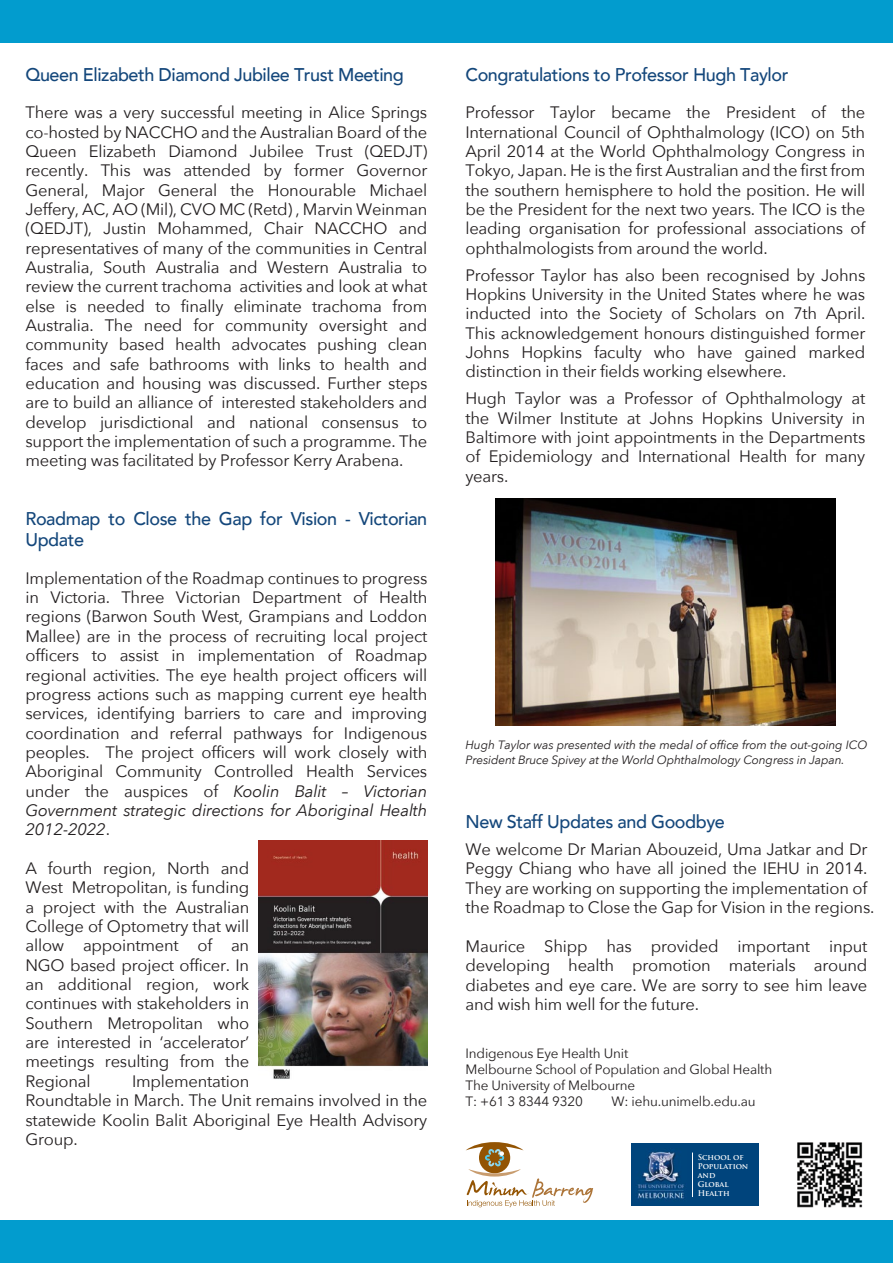
<style>
.page{position:relative;width:893px;height:1263px;background:#fff}
.page>*{position:absolute;margin:0;border:0;box-sizing:border-box;transform-origin:0 0}
.t1{font:500 18.3px/21px "Avenir";letter-spacing:-.025em;color:#14477b}
.t2{font:16.5px/19.4px "Avenir Next";letter-spacing:-.015em;color:#231f20;text-align:justify}
.t3{font:13.5px/16.2px "Avenir Next";letter-spacing:-.015em;color:#231f20}
.t4{font:italic 12px/15px "Avenir Next";letter-spacing:-.015em;color:#231f20}
.t5{font:700 7.65px/9.3px "Trajan Pro";color:#fff}
.s1{font-style:italic}
</style>
<div class="page">
<div style="left:0;top:0;width:893px;height:42px;background:#029cce"></div>
<div style="left:0;top:1221px;width:893px;height:42px;background:#029cce"></div>
<img style="left:495px;top:498px;width:340px;height:227px">
<img style="left:797px;top:1142px;width:66px;height:66px">
<div style="left:631px;top:1143px;width:127px;height:63px;background:#00447c"></div>
<hr style="left:692px;top:1152px;width:1px;height:45px;background:#fff">
<img style="left:637px;top:1151px;width:47px;height:48px">
<svg style="left:466px;top:1142px;width:127px;height:65px"></svg>
<img style="left:258px;top:840px;width:169px;height:239px">
<p class="t1" style="left:26px;top:63px;width:380px">Queen Elizabeth Diamond Jubilee Trust Meeting</p>
<p class="t2" style="left:26px;top:103px;width:403px">There was a very successful meeting in Alice Springs co-hosted by NACCHO and the Australian Board of the Queen Elizabeth Diamond Jubilee Trust (QEDJT) recently. This was attended by former Governor General, Major General the Honourable Michael Jeffery, AC, AO (Mil), CVO MC (Retd) , Marvin Weinman (QEDJT), Justin Mohammed, Chair NACCHO and representatives of many of the communities in Central Australia, South Australia and Western Australia to review the current trachoma activities and look at what else is needed to finally eliminate trachoma from Australia. The need for community oversight and community based health advocates pushing clean faces and safe bathrooms with links to health and education and housing was discussed. Further steps are to build an alliance of interested stakeholders and develop jurisdictional and national consensus to support the implementation of such a programme. The meeting was facilitated by Professor Kerry Arabena.</p>
<p class="t1" style="left:26px;top:508px;width:403px">Roadmap to Close the Gap for Vision - Victorian<br>Update</p>
<p class="t2" style="left:26px;top:568px;width:403px">Implementation of the Roadmap continues to progress in Victoria. Three Victorian Department of Health regions (Barwon South West, Grampians and Loddon Mallee) are in the process of recruiting local project officers to assist in implementation of Roadmap regional activities. The eye health project officers will progress actions such as mapping current eye health services, identifying barriers to care and improving coordination and referral pathways for Indigenous peoples. The project officers will work closely with Aboriginal Community Controlled Health Services under the auspices of <span class="s1">Koolin Balit – Victorian Government strategic directions for Aboriginal Health 2012-2022</span>.</p>
<p class="t2" style="left:26px;top:858px;width:225px">A fourth region, North and West Metropolitan, is funding a project with the Australian College of Optometry that will allow appointment of an NGO based project officer. In an additional region, work continues with stakeholders in Southern Metropolitan who are interested in ‘accelerator’ meetings resulting from the Regional</p>
<p class="t2" style="left:26px;top:1071px;width:403px;text-align:left;text-indent:107px">Implementation<br>Roundtable in March. The Unit remains involved in the statewide Koolin Balit Aboriginal Eye Health Advisory Group.</p>
<p class="t1" style="left:465px;top:63px;width:324px">Congratulations to Professor Hugh Taylor</p>
<p class="t2" style="left:465px;top:103px;width:401px">Professor Taylor became the President of the International Council of Ophthalmology (ICO) on 5th April 2014 at the World Ophthalmology Congress in Tokyo, Japan. He is the first Australian and the first from the southern hemisphere to hold the position. He will be the President for the next two years. The ICO is the leading organisation for professional associations of ophthalmologists from around the world.</p>
<p class="t2" style="left:465px;top:265px;width:401px">Professor Taylor has also been recognised by Johns Hopkins University in the United States where he was inducted into the Society of Scholars on 7th April.<br>This acknowledgement honours distinguished former Johns Hopkins faculty who have gained marked distinction in their fields working elsewhere.</p>
<p class="t2" style="left:465px;top:389px;width:401px">Hugh Taylor was a Professor of Ophthalmology at the Wilmer Institute at Johns Hopkins University in Baltimore with joint appointments in the Departments of Epidemiology and International Health for many years.</p>
<p class="t4" style="left:466px;top:738px;width:403px">Hugh Taylor was presented with the medal of office from the out-going ICO<br>President Bruce Spivey at the World Ophthalmology Congress in Japan.</p>
<p class="t1" style="left:466px;top:810px;width:261px">New Staff Updates and Goodbye</p>
<p class="t2" style="left:466px;top:840px;width:410px;text-align:left">We welcome Dr Marian Abouzeid, Uma Jatkar and Dr Peggy Chiang who have all joined the IEHU in 2014.<br>They are working on supporting the implementation of the Roadmap to Close the Gap for Vision in the regions.</p>
<p class="t2" style="left:466px;top:936px;width:403px">Maurice Shipp has provided important input developing health promotion materials around diabetes and eye care. We are sorry to see him leave and wish him well for the future.</p>
<p class="t3" style="left:466px;top:1045px;width:308px">Indigenous Eye Health Unit<br>Melbourne School of Population and Global Health<br>The University of Melbourne<br>T: +61 3 8344 9320</p>
<p class="t3" style="left:612px;top:1093px;width:146px">W: iehu.unimelb.edu.au</p>
<p class="t5" style="left:698px;top:1152px;width:52px">School of<br>Population and<br>Global<br>Health</p>
</div>
